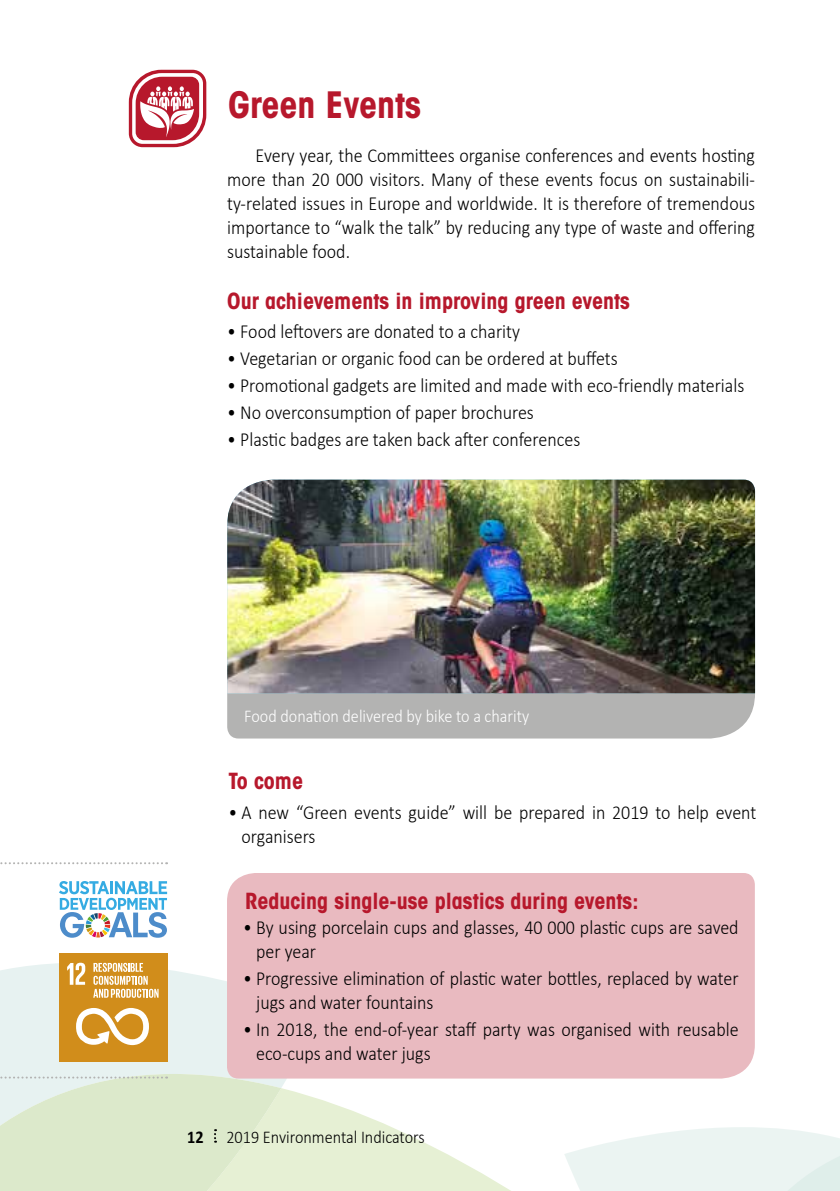
<style>
.page{position:relative;width:840px;height:1191px;background:#fff}
.page>*{position:absolute;margin:0;border:0;box-sizing:border-box;transform-origin:0 0}
.t1{font:700 condensed 36px "ITC Avant Garde Std";color:#b7182c}
.t2{font:700 condensed 22px "ITC Avant Garde Std";color:#b7182c}
.t3{font:300 20px/24px "Calibri";color:#000;scale:.9 1}
.t4{font:300 18px "Calibri";color:#fff;scale:.9 1}
.t5{font:300 18px "Calibri";color:#000;scale:.9 1}
.t6{font:700 18px "Calibri";color:#000;scale:.9 1}
</style>
<div class="page">
<svg style="left:0;top:962px;width:227px;height:112px;background:#e8f2f0"></svg>
<svg style="left:564px;top:1127px;width:275px;height:64px;background:#ecf5f3"></svg>
<svg style="left:129px;top:70px;width:77px;height:77px"></svg>
<div style="left:227px;top:693px;width:527px;height:45px;background:#b3b3b2"></div>
<img style="left:227px;top:479px;width:527px;height:214px">
<div style="left:59px;top:954px;width:108px;height:108px;background:#d18d1b"></div>
<svg style="left:67px;top:962px;width:18px;height:22px"></svg>
<svg style="left:76px;top:1008px;width:73px;height:37px"></svg>
<svg style="left:93px;top:962px;width:65px;height:35px"></svg>
<svg style="left:0;top:1074px;width:535px;height:117px"></svg>
<svg style="left:0;top:862px;width:167px;height:2px"></svg>
<svg style="left:59px;top:881px;width:108px;height:56px"></svg>
<div style="left:227px;top:873px;width:527px;height:205px;background:#e9bac0"></div>
<h1 class="t1" style="left:228px;top:82px;width:195px">Green Events</h1>
<p class="t3" style="left:227px;top:143px;width:587px;text-align:justify;text-indent:28px">Every year, the Committees organise conferences and events hosting more than 20 000 visitors. Many of these events focus on sustainabili&shy;ty-related issues in Europe and worldwide. It is therefore of tremendous importance to “walk the talk” by reducing any type of waste and offering sustainable food.</p>
<p class="t2" style="left:227px;top:286px;width:404px">Our achievements in improving green events</p>
<p class="t3" style="left:227px;top:319px;width:327px">• Food leftovers are donated to a charity</p>
<p class="t3" style="left:227px;top:346px;width:435px">• Vegetarian or organic food can be ordered at buffets</p>
<p class="t3" style="left:227px;top:373px;width:575px">• Promotional gadgets are limited and made with eco-friendly materials</p>
<p class="t3" style="left:227px;top:400px;width:342px">• No overconsumption of paper brochures</p>
<p class="t3" style="left:227px;top:427px;width:393px">• Plastic badges are taken back after conferences</p>
<p class="t4" style="left:244px;top:704px;width:318px">Food donation delivered by bike to a charity</p>
<p class="t2" style="left:228px;top:767px;width:76px">To come</p>
<p class="t3" style="left:241px;top:799px;width:573px;text-indent:-13px">• A new “Green events guide” will be prepared in 2019 to help event organisers</p>
<p class="t2" style="left:245px;top:886px;width:394px">Reducing single-use plastics during events:</p>
<p class="t3" style="left:256px;top:915px;width:537px;text-indent:-13px">• By using porcelain cups and glasses, 40 000 plastic cups are saved per year</p>
<p class="t3" style="left:256px;top:966px;width:537px;text-indent:-13px">• Progressive elimination of plastic water bottles, replaced by water jugs and water fountains</p>
<p class="t3" style="left:256px;top:1016px;width:537px;text-indent:-13px">• In 2018, the end-of-year staff party was organised with reusable eco-cups and water jugs</p>
<p class="t6" style="left:187px;top:1124px;width:20px">12</p>
<p class="t5" style="left:226px;top:1125px;width:222px">2019 Environmental Indicators</p>
</div>
